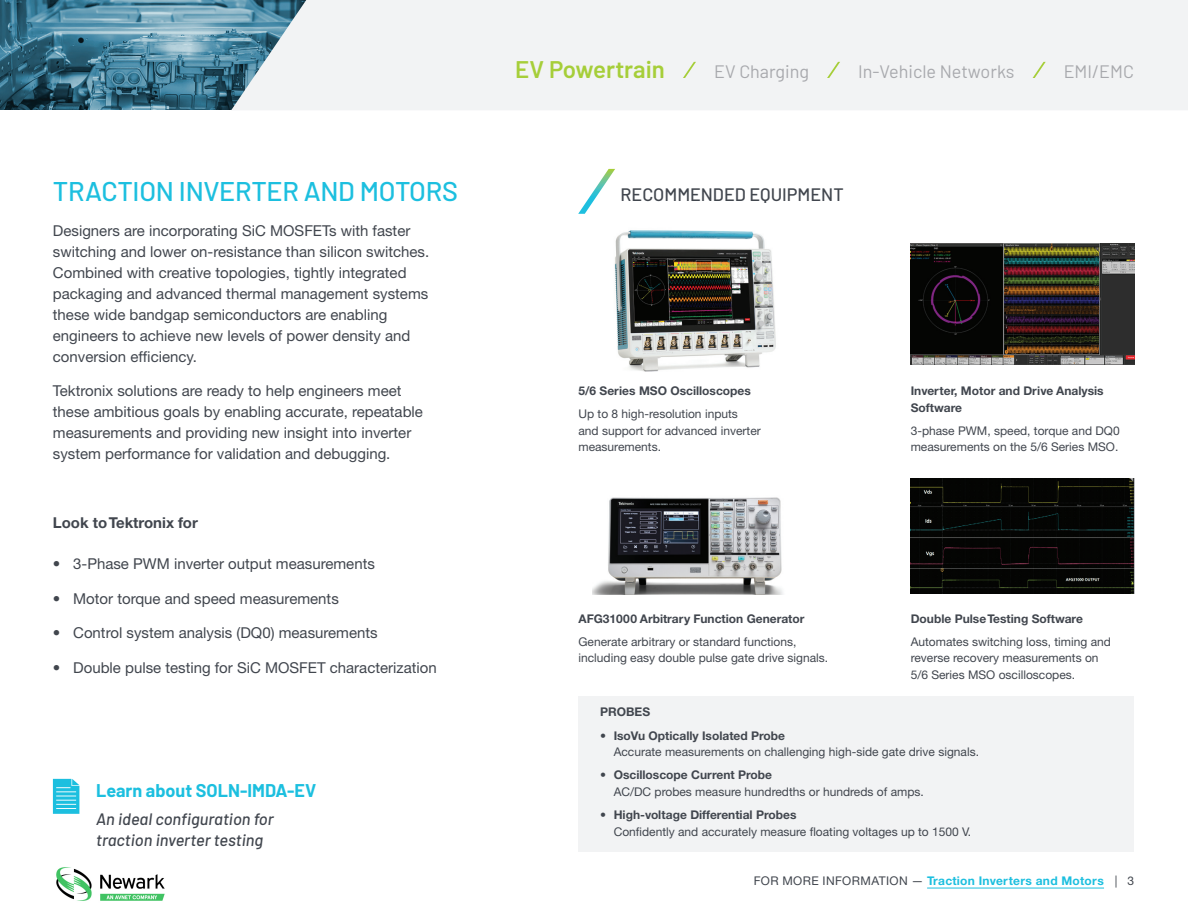
<style>
.page{position:relative;width:1188px;height:918px;background:#fff}
.page>*{position:absolute;margin:0;border:0;box-sizing:border-box;transform-origin:0 0}
.t1{font:500 27px "Barlow";letter-spacing:-.01em;color:#1cbfdf}
.t2{font:600 24px "Barlow";color:#a6ce39}
.t3{font:18px "Barlow";color:#a8a9ad}
.t4{font:700 18px "Barlow";color:#1cbfdf}
.t5{font:500 18px "Barlow";color:#41464e}
.t6{font:italic 500 16.5px/21px "Barlow";color:#41464e}
.t7{font:15px/21px "Helvetica Neue";color:#41464e}
.t8{font:700 15px "Helvetica Neue CE";color:#41464e}
.t9{font:12px/16.5px "Helvetica Neue";color:#41464e}
.t10{font:700 12px/16.5px "Helvetica Neue CE";color:#41464e}
.t11{font:700 12px "Helvetica Neue CE";letter-spacing:.02em;color:#1cbfdf}
.s1{font-family:"Helvetica Neue";font-weight:400;color:#41464e}
</style>
<div class="page">
<img style="left:56px;top:867px;width:109px;height:34px">
<hr style="left:927px;top:888px;width:177px;height:1px;background:#1cbfdf">
<div style="left:579px;top:697px;width:555px;height:155px;background:#f2f3f4"></div>
<img style="left:0;top:0;width:231px;height:109px">
<div style="left:231px;top:0;width:957px;height:110px;background:#f2f3f4"></div>
<img style="left:911px;top:478px;width:224px;height:115px">
<img style="left:593px;top:497px;width:190px;height:98px">
<svg style="left:683px;top:62px;width:13px;height:16px"></svg>
<svg style="left:827px;top:62px;width:13px;height:16px"></svg>
<svg style="left:1033px;top:62px;width:13px;height:16px"></svg>
<img style="left:614px;top:230px;width:162px;height:142px">
<img style="left:911px;top:244px;width:224px;height:121px">
<svg style="left:578px;top:169px;width:37px;height:45px"></svg>
<svg style="left:53px;top:779px;width:26px;height:35px"></svg>
<h1 class="t1" style="left:53px;top:172px;width:406px">TRACTION INVERTER AND MOTORS</h1>
<p class="t7" style="left:53px;top:219px;width:378px">Designers are incorporating SiC MOSFETs with faster switching and lower on-resistance than silicon switches.<br>Combined with creative topologies, tightly integrated packaging and advanced thermal management systems these wide bandgap semiconductors are enabling engineers to achieve new levels of power density and conversion efficiency.</p>
<p class="t7" style="left:53px;top:380px;width:372px">Tektronix solutions are ready to help engineers meet these ambitious goals by enabling accurate, repeatable measurements and providing new insight into inverter system performance for validation and debugging.</p>
<p class="t8" style="left:53px;top:513px;width:147px">Look to Tektronix for</p>
<p class="t7" style="left:53px;top:553px;width:324px">• 3-Phase PWM inverter output measurements</p>
<p class="t7" style="left:53px;top:588px;width:287px">• Motor torque and speed measurements</p>
<p class="t7" style="left:53px;top:622px;width:326px">• Control system analysis (DQ0) measurements</p>
<p class="t7" style="left:53px;top:657px;width:385px">• Double pulse testing for SiC MOSFET characterization</p>
<p class="t4" style="left:96px;top:777px;width:222px">Learn about SOLN-IMDA-EV</p>
<p class="t6" style="left:96px;top:807px;width:179px">An ideal configuration for traction inverter testing</p>
<h2 class="t2" style="left:515px;top:52px;width:151px">EV Powertrain</h2>
<p class="t3" style="left:714px;top:58px;width:97px">EV Charging</p>
<p class="t3" style="left:858px;top:58px;width:158px">In-Vehicle Networks</p>
<p class="t3" style="left:1064px;top:58px;width:72px">EMI/EMC</p>
<p class="t5" style="left:621px;top:181px;width:225px">RECOMMENDED EQUIPMENT</p>
<p class="t10" style="left:579px;top:383px;width:174px">5/6 Series MSO Oscilloscopes</p>
<p class="t9" style="left:579px;top:406px;width:184px">Up to 8 high-resolution inputs and support for advanced inverter measurements.</p>
<p class="t10" style="left:579px;top:610px;width:227px">AFG31000 Arbitrary Function Generator</p>
<p class="t9" style="left:579px;top:633px;width:251px">Generate arbitrary or standard functions, including easy double pulse gate drive signals.</p>
<p class="t10" style="left:911px;top:383px;width:194px">Inverter, Motor and Drive Analysis<br>Software</p>
<p class="t9" style="left:911px;top:422px;width:210px">3-phase PWM, speed, torque and DQ0 measurements on the 5/6 Series MSO.</p>
<p class="t10" style="left:911px;top:610px;width:174px">Double Pulse Testing Software</p>
<p class="t9" style="left:911px;top:633px;width:202px">Automates switching loss, timing and reverse recovery measurements on<br>5/6 Series MSO oscilloscopes.</p>
<p class="t10" style="left:600px;top:704px;width:52px">PROBES</p>
<p class="t10" style="left:600px;top:727px;width:186px">• IsoVu Optically Isolated Probe</p>
<p class="t9" style="left:614px;top:744px;width:367px">Accurate measurements on challenging high-side gate drive signals.</p>
<p class="t10" style="left:600px;top:767px;width:173px">• Oscilloscope Current Probe</p>
<p class="t9" style="left:614px;top:783px;width:312px">AC/DC probes measure hundredths or hundreds of amps.</p>
<p class="t10" style="left:600px;top:807px;width:198px">• High-voltage Differential Probes</p>
<p class="t9" style="left:614px;top:823px;width:359px">Confidently and accurately measure floating voltages up to 1500 V.</p>
<p class="t11" style="left:754px;top:873px;width:382px"><span class="s1">FOR MORE INFORMATION —</span> Traction Inverters and Motors <span class="s1">| 3</span></p>
</div>
